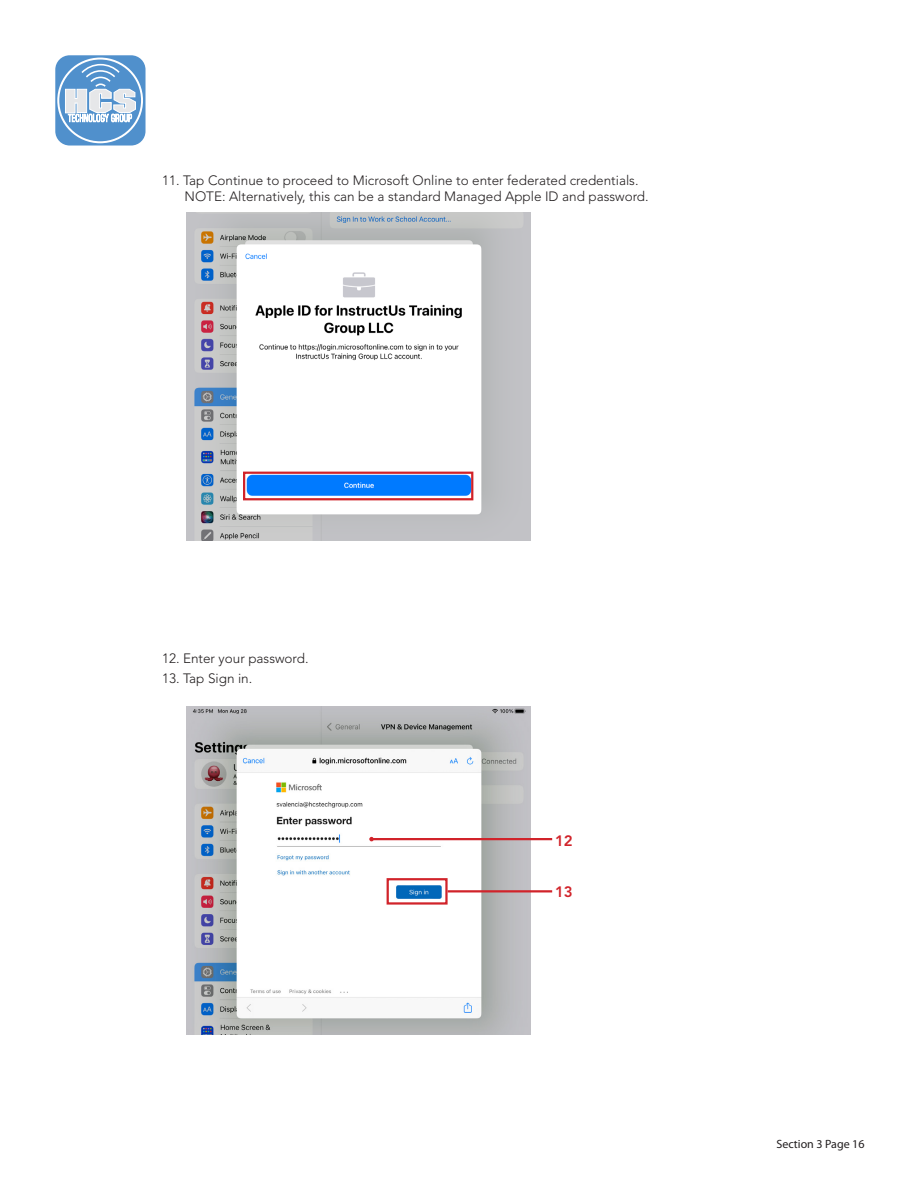
<style>
.page{position:relative;width:918px;height:1188px;background:#fff}
.page>*{position:absolute;margin:0;border:0;box-sizing:border-box;transform-origin:0 0}
.Letters{font:800 15px "Avenir LT Std";color:#d1232a}
.Copy-space_numbering_DD{font:300 13.5px/16.2px "Avenir LT Std";color:#231f20}
.Copy-space_number_list{font:300 13.5px "Avenir LT Std";color:#231f20}
.t1{font:12px "Myriad Pro";color:#231f20}
</style>
<div class="page">
<div style="left:55px;top:55px;width:91px;height:91px;background:#5090cc;border-radius:14px"></div>
<svg style="left:65px;top:63px;width:71px;height:61px"></svg>
<div style="left:57px;top:58px;width:86px;height:85px;border:2px solid #fff;border-radius:50%"></div>
<img style="left:187px;top:212px;width:344px;height:329px">
<div style="left:243px;top:472px;width:230px;height:28px;border:2px solid #d1232a"></div>
<img style="left:187px;top:706px;width:344px;height:329px">
<hr style="left:372px;top:838px;width:180px;height:2px;background:#d1232a">
<svg style="left:369px;top:837px;width:5px;height:4px"></svg>
<div style="left:387px;top:878px;width:61px;height:27px;border:2px solid #d1232a"></div>
<hr style="left:448px;top:890px;width:104px;height:2px;background:#d1232a">
<p class="Copy-space_numbering_DD" style="left:184px;top:172px;width:466px;text-indent:-22px">11. Tap Continue to proceed to Microsoft Online to enter federated credentials.<br>NOTE: Alternatively, this can be a standard Managed Apple ID and password.</p>
<p class="Copy-space_numbering_DD" style="left:162px;top:650px;width:148px">12. Enter your password.</p>
<p class="Copy-space_number_list" style="left:162px;top:671px;width:92px">13. Tap Sign in.</p>
<p class="Letters" style="left:555px;top:832px;width:19px">12</p>
<p class="Letters" style="left:555px;top:883px;width:19px">13</p>
<p class="t1" style="left:776px;top:1136px;width:90px">Section 3 Page 16</p>
</div>
